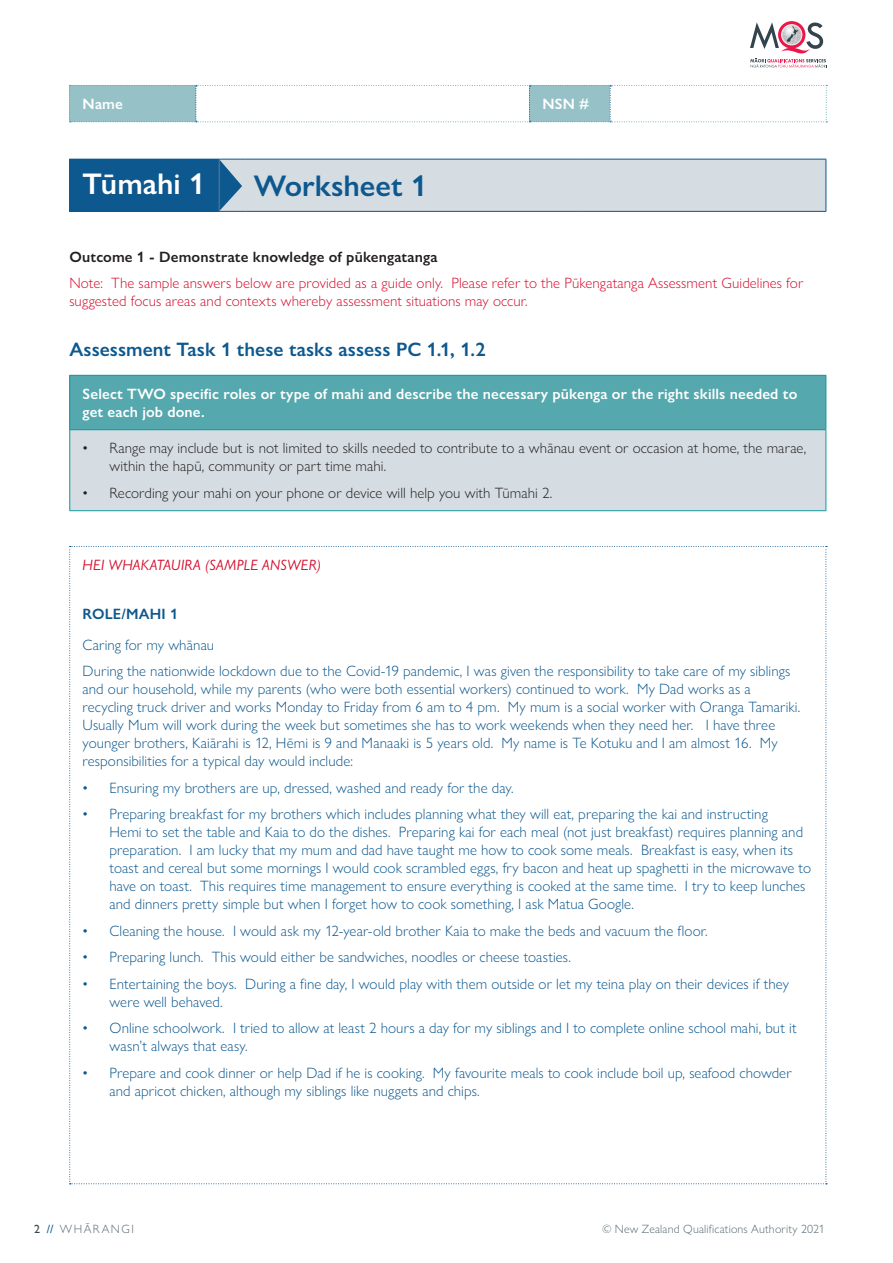
<style>
.page{position:relative;width:893px;height:1263px;background:#fff}
.page>*{position:absolute;margin:0;border:0;box-sizing:border-box;transform-origin:0 0}
.t1{font:600 30px "Gill Sans Nova";color:#0d588e}
.t2{font:600 30px "Gill Sans Nova";color:#fff}
.t3{font:600 19.5px "Gill Sans Nova";color:#0d588e}
.t4{font:300 15px/18px "Gill Sans Nova";letter-spacing:.005em;color:#0d588e}
.t5{font:300 15px/18px "Gill Sans Nova";letter-spacing:.005em;color:#231f20}
.t6{font:300 15px/18px "Gill Sans Nova";letter-spacing:.005em;color:#d30d2b}
.t7{font:600 15px/18px "Gill Sans Nova";letter-spacing:.01em;color:#fff}
.t8{font:600 15px "Gill Sans Nova";letter-spacing:.01em;color:#231f20}
.t9{font:italic 15px "Gill Sans Nova";letter-spacing:.015em;color:#d30d2b}
.t10{font:600 15px "Gill Sans Nova";letter-spacing:.015em;color:#0d588e}
.t11{font:300 12px "Gill Sans Nova";letter-spacing:.015em;color:#586a73}
.t12{font:300 12px "Gill Sans Nova";letter-spacing:.125em;color:#586a73}
.s1{font-weight:400}
.s2{font-weight:500;color:#33444d}
.s3{font-weight:500;color:#0d588e}
</style>
<div class="page">
<div style="left:70px;top:375px;width:756px;height:55px;background:#55a8ad"></div>
<div style="left:70px;top:430px;width:756px;height:81px;background:#d6dde2"></div>
<div style="left:70px;top:159px;width:149px;height:52px;background:#0d588e"></div>
<div style="left:245px;top:159px;width:333px;height:52px;background:#d6dde2"></div>
<div style="left:578px;top:159px;width:248px;height:52px;background:#d6dde2"></div>
<svg style="left:750px;top:21px;width:77px;height:47px"></svg>
<svg style="left:69px;top:546px;width:758px;height:638px"></svg>
<hr style="left:69px;top:211px;width:150px;height:1px;background:#0d588e">
<hr style="left:578px;top:211px;width:248px;height:1px;background:#0d588e">
<hr style="left:245px;top:211px;width:333px;height:1px;background:#0d588e">
<hr style="left:825px;top:159px;width:1px;height:52px;background:#0d588e">
<hr style="left:69px;top:159px;width:1px;height:52px;background:#0d588e">
<hr style="left:578px;top:159px;width:248px;height:1px;background:#0d588e">
<svg style="left:218px;top:158px;width:27px;height:54px"></svg>
<hr style="left:245px;top:159px;width:333px;height:1px;background:#0d588e">
<svg style="left:69px;top:85px;width:758px;height:37px"></svg>
<hr style="left:69px;top:375px;width:757px;height:1px;background:#189a9f">
<hr style="left:69px;top:376px;width:1px;height:53px;background:#189a9f">
<hr style="left:825px;top:376px;width:1px;height:53px;background:#189a9f">
<hr style="left:69px;top:429px;width:757px;height:1px;background:#189a9f">
<hr style="left:69px;top:430px;width:1px;height:80px;background:#189a9f">
<hr style="left:825px;top:430px;width:1px;height:80px;background:#189a9f">
<hr style="left:69px;top:510px;width:757px;height:1px;background:#189a9f">
<p class="t7" style="left:83px;top:95px;width:42px">Name</p>
<p class="t7" style="left:542px;top:95px;width:48px">NSN #</p>
<p class="t2" style="left:83px;top:165px;width:124px">Tūmahi 1</p>
<p class="t1" style="left:254px;top:167px;width:175px">Worksheet 1</p>
<h5 class="t8" style="left:69px;top:247px;width:370px">Outcome 1 - Demonstrate knowledge of pūkengatanga</h5>
<p class="t6" style="left:69px;top:274px;width:735px">Note: The sample answers below are provided as a guide only. Please refer to the Pūkengatanga Assessment Guidelines for suggested focus areas and contexts whereby assessment situations may occur.</p>
<h3 class="t3" style="left:69px;top:337px;width:418px">Assessment Task 1 these tasks assess PC 1.1, 1.2</h3>
<p class="t7" style="left:83px;top:385px;width:716px">Select TWO specifc roles or type of mahi and describe the necessary pūkenga or the right skills needed to get each job done.</p>
<p class="t5" style="left:110px;top:439px;width:698px;text-indent:-27px"><span class="s1">•</span> Range may include but is not limited to skills needed to contribute to a whānau event or occasion at home, the marae, within the hapū, community or part time mahi.</p>
<p class="t5" style="left:83px;top:484px;width:471px"><span class="s1">•</span> Recording your mahi on your phone or device will help you with Tūmahi 2.</p>
<p class="t9" style="left:83px;top:556px;width:240px">HEI WHAKATAUIRA (SAMPLE ANSWER)</p>
<h5 class="t10" style="left:83px;top:605px;width:97px">ROLE/MAHI 1</h5>
<p class="t4" style="left:83px;top:635px;width:133px">Caring for my whānau</p>
<p class="t4" style="left:83px;top:662px;width:719px">During the nationwide lockdown due to the Covid-19 pandemic, I was given the responsibility to take care of my siblings and our household, while my parents (who were both essential workers) continued to work. My Dad works as a recycling truck driver and works Monday to Friday from 6 am to 4 pm. My mum is a social worker with Oranga Tamariki.<br>Usually Mum will work during the week but sometimes she has to work weekends when they need her. I have three younger brothers, Kaiārahi is 12, Hēmi is 9 and Manaaki is 5 years old. My name is Te Kotuku and I am almost 16. My responsibilities for a typical day would include:</p>
<p class="t4" style="left:83px;top:778px;width:433px"><span class="s1">•</span> Ensuring my brothers are up, dressed, washed and ready for the day.</p>
<p class="t4" style="left:110px;top:805px;width:703px;text-indent:-27px"><span class="s1">•</span> Preparing breakfast for my brothers which includes planning what they will eat, preparing the kai and instructing<br>Hemi to set the table and Kaia to do the dishes. Preparing kai for each meal (not just breakfast) requires planning and preparation. I am lucky that my mum and dad have taught me how to cook some meals. Breakfast is easy, when its toast and cereal but some mornings I would cook scrambled eggs, fry bacon and heat up spaghetti in the microwave to have on toast. This requires time management to ensure everything is cooked at the same time. I try to keep lunches and dinners pretty simple but when I forget how to cook something, I ask Matua Google.</p>
<p class="t4" style="left:83px;top:921px;width:627px"><span class="s1">•</span> Cleaning the house. I would ask my 12-year-old brother Kaia to make the beds and vacuum the foor.</p>
<p class="t4" style="left:83px;top:948px;width:490px"><span class="s1">•</span> Preparing lunch. This would either be sandwiches, noodles or cheese toasties.</p>
<p class="t4" style="left:110px;top:974px;width:681px;text-indent:-27px"><span class="s1">•</span> Entertaining the boys. During a fne day, I would play with them outside or let my teina play on their devices if they were well behaved.</p>
<p class="t4" style="left:110px;top:1019px;width:689px;text-indent:-27px"><span class="s1">•</span> Online schoolwork. I tried to allow at least 2 hours a day for my siblings and I to complete online school mahi, but it wasn’t always that easy.</p>
<p class="t4" style="left:110px;top:1063px;width:684px;text-indent:-27px"><span class="s1">•</span> Prepare and cook dinner or help Dad if he is cooking. My favourite meals to cook include boil up, seafood chowder and apricot chicken, although my siblings like nuggets and chips.</p>
<p class="t12" style="left:34px;top:1222px;width:101px"><span class="s2">2</span> <span class="s3">//</span> WHĀRANGI</p>
<p class="t11" style="left:602px;top:1222px;width:224px">© New Zealand Qualifications Authority 2021</p>
</div>
